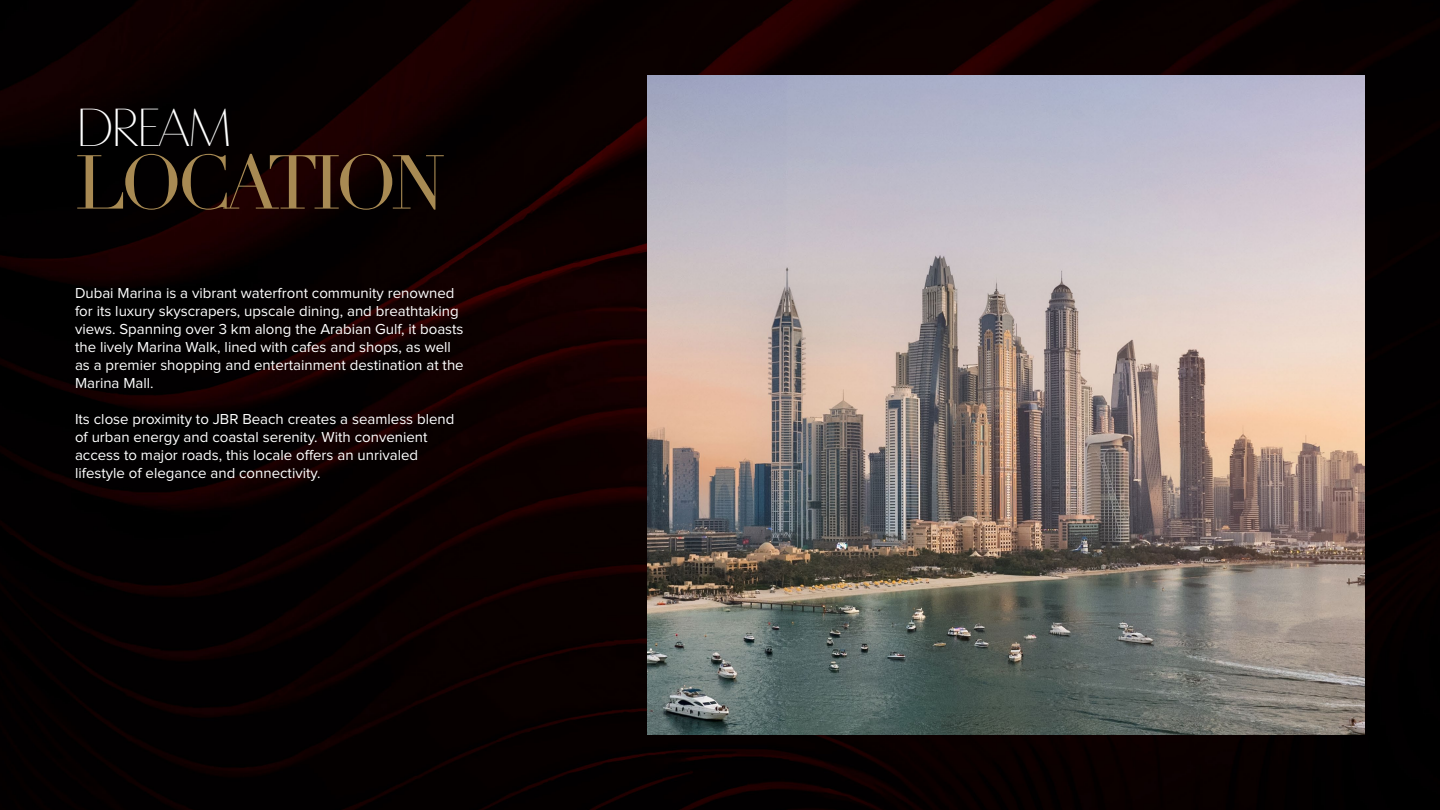
<style>
.page{position:relative;width:1440px;height:810px;background:#fff}
.page>*{position:absolute;margin:0;border:0;box-sizing:border-box;transform-origin:0 0}
.t1{font:75px "Didot";letter-spacing:-.08em;color:#a88a53}
.t2{font:48.75px "Bw Vivant Skinny";letter-spacing:-.08em;color:#fff}
.t3{font:15px/18px "Proxima Nova";color:#fff}
</style>
<div class="page">
<img style="left:0;top:0;width:1440px;height:810px">
<img style="left:647px;top:75px;width:718px;height:660px">
<h2 class="t2" style="left:75px;top:99px;width:159px">DREAM</h2>
<h1 class="t1" style="left:75px;top:138px;width:372px">LOCATION</h1>
<p class="t3" style="left:75px;top:285px;width:390px">Dubai Marina is a vibrant waterfront community renowned for its luxury skyscrapers, upscale dining, and breathtaking views. Spanning over 3 km along the Arabian Gulf, it boasts the lively Marina Walk, lined with cafes and shops, as well as a premier shopping and entertainment destination at the Marina Mall.</p>
<p class="t3" style="left:75px;top:411px;width:381px">Its close proximity to JBR Beach creates a seamless blend of urban energy and coastal serenity. With convenient access to major roads, this locale offers an unrivaled lifestyle of elegance and connectivity.</p>
</div>
